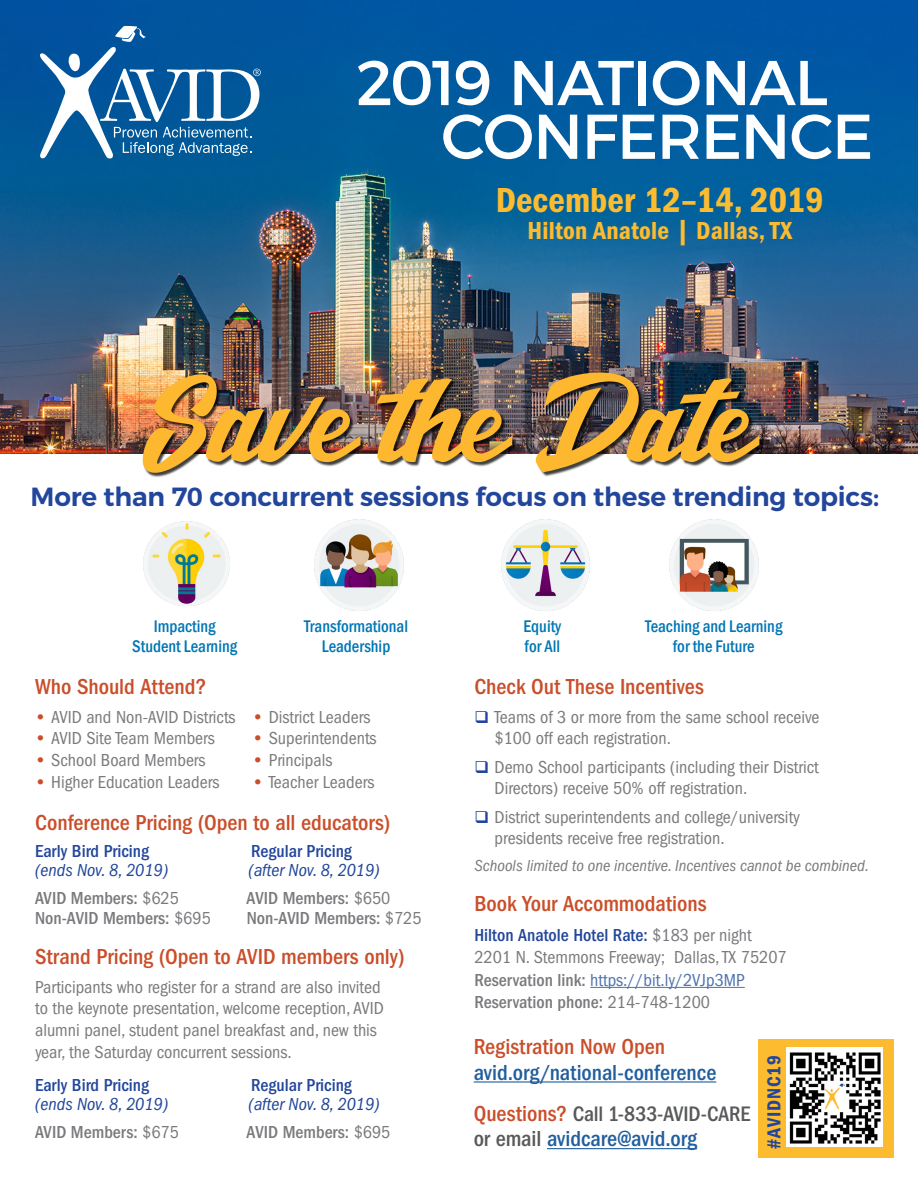
<style>
.page{position:relative;width:918px;height:1188px;background:#fff}
.page>*{position:absolute;margin:0;border:0;box-sizing:border-box;transform-origin:0 0}
.t1{font:63.15px/53.7px "Montserrat";letter-spacing:-.025em;color:#fff}
.t2{font:36px "ITC Franklin Gothic Std Dm Cd";color:#fdbb30}
.t3{font:600 26.25px "Montserrat";letter-spacing:-.01em;color:#22469b}
.t4{font:25.5px "ITC Franklin Gothic Std Dm Cd";letter-spacing:.01em;color:#fdbb30}
.t5{font:500 condensed 22.5px "ITC Franklin Gothic Std";color:#ca4e2a}
.t6{font:500 condensed 22.5px "ITC Franklin Gothic Std";letter-spacing:-.005em;color:#215e9e}
.t7{font:500 condensed 21.75px "ITC Franklin Gothic Std";letter-spacing:-.005em;color:#58595b}
.t8{font:19.5px "ITC Franklin Gothic Std Dm Cd";letter-spacing:.05em;color:#22469b}
.t9{font:condensed 18px/21.6px "ITC Franklin Gothic Std";color:#797a7d}
.t10{font:500 condensed 18px "ITC Franklin Gothic Std";color:#797a7d}
.t11{font:italic condensed 18px "ITC Franklin Gothic Std";color:#22469b}
.t12{font:500 condensed 18px "ITC Franklin Gothic Std";color:#22469b}
.t13{font:500 condensed 17.4px/19.6px "Franklin Gothic";color:#0076b5;text-align:center}
.t14{font:italic condensed 16.5px "ITC Franklin Gothic Std";color:#797a7d}
.s1{font-weight:600;font-stretch:normal;color:#ca4e2a}
.s2{font-weight:400}
.s3{color:#22469b}
.s4{font-weight:500;color:#22469b}
.s5{font-weight:500}
.s6{color:#4f73ad}
.s7{font-size:22.5px;color:#ca4e2a}
.s8{color:#58595b}
</style>
<div class="page">
<div style="left:758px;top:1039px;width:136px;height:118px;background:#fdbb30"></div>
<img style="left:787px;top:1048px;width:95px;height:99px">
<img style="left:0;top:0;width:918px;height:454px">
<svg style="left:40px;top:26px;width:221px;height:133px"></svg>
<img style="left:143px;top:521px;width:87px;height:85px">
<img style="left:314px;top:519px;width:90px;height:92px">
<img style="left:501px;top:519px;width:89px;height:92px">
<img style="left:669px;top:519px;width:90px;height:92px">
<hr style="left:590px;top:987px;width:155px;height:1px;background:#4f73ad">
<hr style="left:547px;top:1148px;width:150px;height:1px;background:#215e9e">
<div style="left:143px;top:373px;width:621px;height:104px;background:#000;opacity:.75"></div>
<img style="left:142px;top:372px;width:617px;height:101px">
<hr style="left:474px;top:1081px;width:242px;height:2px;background:#215e9e">
<h1 class="t1" style="left:441px;top:56px;width:434px;text-indent:-85px">2019 NATIONAL<br>CONFERENCE</h1>
<h2 class="t2" style="left:496px;top:179px;width:330px">December 12–14, 2019</h2>
<h3 class="t4" style="left:527px;top:216px;width:266px">Hilton Anatole | Dallas, TX</h3>
<h3 class="t3" style="left:31px;top:480px;width:850px">More than 70 concurrent sessions focus on these trending topics:</h3>
<p class="t13" style="left:132px;top:616px;width:107px">Impacting<br>Student Learning</p>
<p class="t13" style="left:304px;top:616px;width:106px">Transformational<br>Leadership</p>
<p class="t13" style="left:524px;top:616px;width:39px;text-align:left">Equity for All</p>
<p class="t13" style="left:645px;top:616px;width:139px">Teaching and Learning for the Future</p>
<p class="t5" style="left:35px;top:674px;width:173px">Who Should Attend?</p>
<p class="t9" style="left:35px;top:706px;width:337px"><span class="s1">•</span> AVID and Non-AVID Districts <span class="s1">•</span> District Leaders</p>
<p class="t9" style="left:35px;top:728px;width:181px"><span class="s1">•</span> AVID Site Team Members</p>
<p class="t9" style="left:253px;top:728px;width:126px"><span class="s1">•</span> Superintendents</p>
<p class="t9" style="left:35px;top:749px;width:172px"><span class="s1">•</span> School Board Members</p>
<p class="t9" style="left:253px;top:749px;width:81px"><span class="s1">•</span> Principals</p>
<p class="t9" style="left:35px;top:771px;width:186px"><span class="s1">•</span> Higher Education Leaders</p>
<p class="t9" style="left:253px;top:771px;width:123px"><span class="s1">•</span> Teacher Leaders</p>
<p class="t5" style="left:35px;top:810px;width:357px">Conference Pricing (Open to all educators)</p>
<p class="t12" style="left:35px;top:840px;width:115px">Early Bird Pricing</p>
<p class="t12" style="left:251px;top:840px;width:102px">Regular Pricing</p>
<p class="t11" style="left:35px;top:860px;width:135px">(ends Nov. 8, 2019)</p>
<p class="t11" style="left:249px;top:860px;width:133px">(after Nov. 8, 2019)</p>
<p class="t10" style="left:35px;top:888px;width:145px">AVID Members: <span class="s2">$625</span></p>
<p class="t10" style="left:247px;top:888px;width:145px">AVID Members: <span class="s2">$650</span></p>
<p class="t10" style="left:35px;top:908px;width:177px">Non-AVID Members: <span class="s2">$695</span></p>
<p class="t10" style="left:247px;top:908px;width:176px">Non-AVID Members: <span class="s2">$725</span></p>
<p class="t5" style="left:35px;top:944px;width:371px">Strand Pricing (Open to AVID members only)</p>
<p class="t9" style="left:35px;top:976px;width:350px">Participants who register for a strand are also invited to the keynote presentation, welcome reception, AVID alumni panel, student panel breakfast and, new this year, the Saturday concurrent sessions.</p>
<p class="t12" style="left:35px;top:1074px;width:115px">Early Bird Pricing</p>
<p class="t12" style="left:251px;top:1074px;width:102px">Regular Pricing</p>
<p class="t11" style="left:35px;top:1094px;width:135px">(ends Nov. 8, 2019)</p>
<p class="t11" style="left:249px;top:1094px;width:133px">(after Nov. 8, 2019)</p>
<p class="t10" style="left:35px;top:1122px;width:145px">AVID Members: <span class="s2">$675</span></p>
<p class="t10" style="left:247px;top:1122px;width:145px">AVID Members: <span class="s2">$695</span></p>
<p class="t5" style="left:474px;top:674px;width:231px">Check Out These Incentives</p>
<p class="t9" style="left:495px;top:706px;width:326px;text-indent:-20px"><span class="s3">❑</span> Teams of 3 or more from the same school receive $100 off each registration.</p>
<p class="t9" style="left:495px;top:756px;width:326px;text-indent:-20px"><span class="s3">❑</span> Demo School participants (including their District<br>Directors) receive 50% off registration.</p>
<p class="t9" style="left:495px;top:806px;width:307px;text-indent:-20px"><span class="s3">❑</span> District superintendents and college/university presidents receive free registration.</p>
<p class="t14" style="left:474px;top:856px;width:396px">Schools limited to one incentive. Incentives cannot be combined.</p>
<p class="t5" style="left:474px;top:891px;width:234px">Book Your Accommodations</p>
<p class="t9" style="left:474px;top:924px;width:314px;line-height:22.5px"><span class="s4">Hilton Anatole Hotel Rate:</span> $183 per night 2201 N. Stemmons Freeway; Dallas, TX 75207<br><span class="s5">Reservation link:</span> <span class="s6">https://bit.ly/2VJp3MP </span><span class="s5">Reservation phone:</span> 214-748-1200</p>
<p class="t5" style="left:474px;top:1034px;width:193px">Registration Now Open</p>
<p class="t6" style="left:474px;top:1060px;width:244px">avid.org/national-conference</p>
<p class="t8" style="left:763px;top:1149px;width:96px;rotate:-90deg">#AVIDNC19</p>
<p class="t7" style="left:474px;top:1101px;width:278px"><span class="s7">Questions?</span> Call 1-833-AVID-CARE</p>
<p class="t6" style="left:474px;top:1126px;width:225px"><span class="s8">or email</span> avidcare@avid.org</p>
</div>
